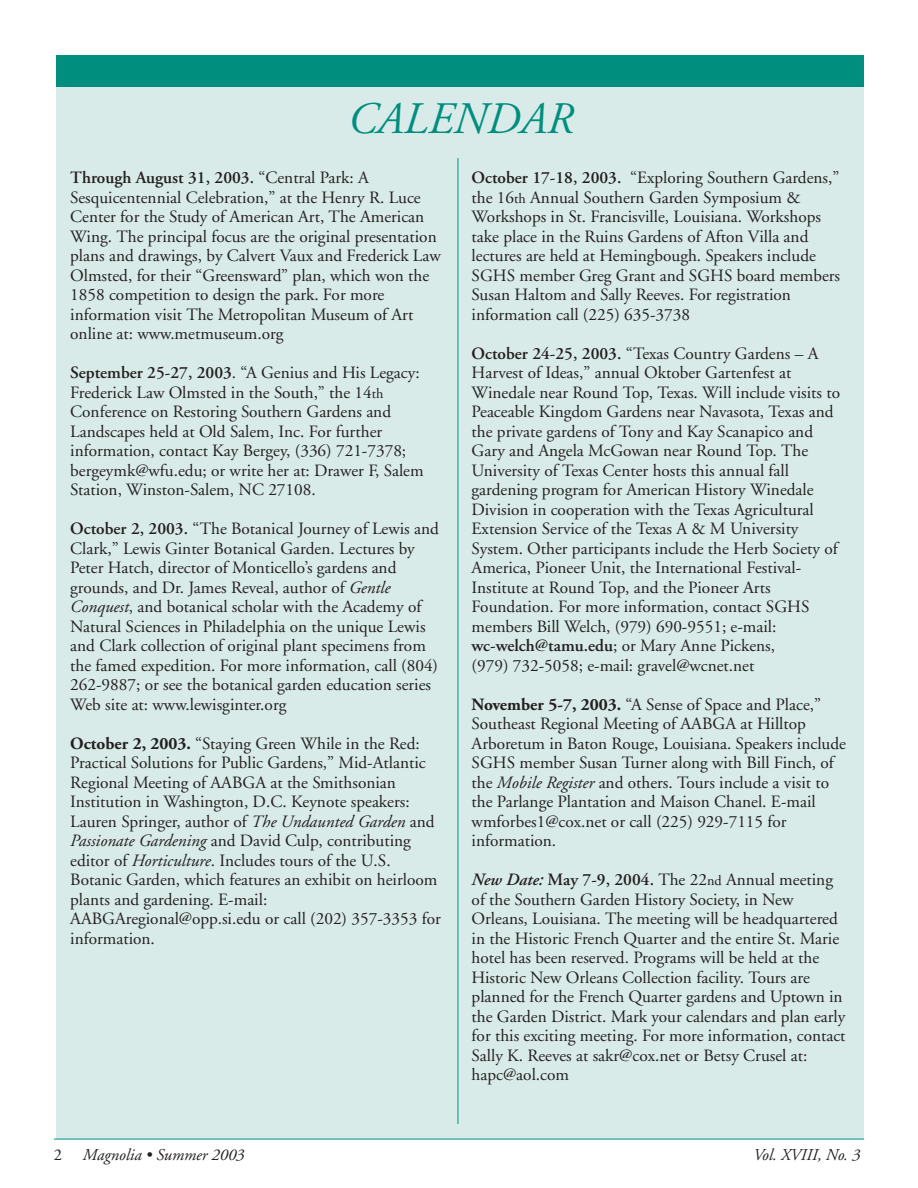
<style>
.page{position:relative;width:918px;height:1188px;background:#fff}
.page>*{position:absolute;margin:0;border:0;box-sizing:border-box;transform-origin:0 0}
.t1{font:italic 45px "Adobe Garamond";color:#008e7f}
.t2{font:17.25px/19.5px "Adobe Garamond";color:#231f20}
.t3{font:italic 16.5px "Adobe Garamond";color:#231f20}
.t4{font:16.5px "Adobe Garamond";color:#231f20}
.s1{font-weight:600}
.s2{font-size:14.25px}
.s3{font-style:italic}
.s4{font-weight:700}
.s5{font-weight:600;font-style:italic}
</style>
<div class="page">
<div style="left:56px;top:83px;width:808px;height:1056px;background:#d8ebe9"></div>
<hr style="left:54px;top:1139px;width:810px;height:1px;background:#008e7f">
<hr style="left:458px;top:158px;width:1px;height:966px;background:#008e7f">
<div style="left:56px;top:56px;width:808px;height:31px;background:#008e7f"></div>
<h1 class="t1" style="left:348px;top:101px;width:227px">CALENDAR</h1>
<p class="t2" style="left:70px;top:169px;width:372px"><span class="s1">Through August 31, 2003.</span> “Central Park: A Sesquicentennial Celebration,” at the Henry R. Luce Center for the Study of American Art, The American Wing. The principal focus are the original presentation plans and drawings, by Calvert Vaux and Frederick Law Olmsted, for their “Greensward” plan, which won the 1858 competition to design the park. For more information visit The Metropolitan Museum of Art online at: www.metmuseum.org</p>
<p class="t2" style="left:70px;top:364px;width:355px"><span class="s1">September 25-27, 2003</span>. “A Genius and His Legacy:<br>Frederick Law Olmsted in the South,” the 14<span class="s2">th </span>Conference on Restoring Southern Gardens and Landscapes held at Old Salem, Inc. For further information, contact Kay Bergey, (336) 721-7378; bergeymk@wfu.edu; or write her at: Drawer F, Salem Station, Winston-Salem, NC 27108.</p>
<p class="t2" style="left:70px;top:520px;width:370px"><span class="s1">October 2, 2003.</span> “The Botanical Journey of Lewis and Clark,” Lewis Ginter Botanical Garden. Lectures by Peter Hatch, director of Monticello’s gardens and grounds, and Dr. James Reveal, author of <span class="s3">Gentle Conquest</span>, and botanical scholar with the Academy of Natural Sciences in Philadelphia on the unique Lewis and Clark collection of original plant specimens from the famed expedition. For more information, call (804)<br>262-9887; or see the botanical garden education series Web site at: www.lewisginter.org</p>
<p class="t2" style="left:70px;top:735px;width:372px"><span class="s4">October 2, 2003.</span> “Staying Green While in the Red:<br>Practical Solutions for Public Gardens,” Mid-Atlantic Regional Meeting of AABGA at the Smithsonian Institution in Washington, D.C. Keynote speakers:<br>Lauren Springer, author of <span class="s3">The Undaunted Garden</span> and <span class="s3">Passionate Gardening</span> and David Culp, contributing editor of <span class="s3">Horticulture</span>. Includes tours of the U.S.<br>Botanic Garden, which features an exhibit on heirloom plants and gardening. E-mail:<br>AABGAregional@opp.si.edu or call (202) 357-3353 for information.</p>
<p class="t2" style="left:472px;top:169px;width:370px"><span class="s1">October 17-18, 2003.</span> “Exploring Southern Gardens,” the 16<span class="s2">th</span> Annual Southern Garden Symposium &amp; Workshops in St. Francisville, Louisiana. Workshops take place in the Ruins Gardens of Afton Villa and lectures are held at Hemingbough. Speakers include SGHS member Greg Grant and SGHS board members Susan Haltom and Sally Reeves. For registration information call (225) 635-3738</p>
<p class="t2" style="left:472px;top:345px;width:370px"><span class="s1">October 24-25, 2003.</span> “Texas Country Gardens – A Harvest of Ideas,” annual Oktober Gartenfest at Winedale near Round Top, Texas. Will include visits to Peaceable Kingdom Gardens near Navasota, Texas and the private gardens of Tony and Kay Scanapico and Gary and Angela McGowan near Round Top. The University of Texas Center hosts this annual fall gardening program for American History Winedale Division in cooperation with the Texas Agricultural Extension Service of the Texas A &amp; M University System. Other participants include the Herb Society of America, Pioneer Unit, the International Festival-Institute at Round Top, and the Pioneer Arts Foundation. For more information, contact SGHS members Bill Welch, (979) 690-9551; e-mail: <span class="s1">wc-welch@tamu.edu</span>; or Mary Anne Pickens,<br>(979) 732-5058; e-mail: gravel@wcnet.net</p>
<p class="t2" style="left:472px;top:696px;width:376px"><span class="s4">November 5-7, 2003.</span> “A Sense of Space and Place,” Southeast Regional Meeting of AABGA at Hilltop Arboretum in Baton Rouge, Louisiana. Speakers include SGHS member Susan Turner along with Bill Finch, of the <span class="s3">Mobile Register</span> and others. Tours include a visit to the Parlange Plantation and Maison Chanel. E-mail wmforbes1@cox.net or call (225) 929-7115 for information.</p>
<p class="t2" style="left:472px;top:871px;width:375px"><span class="s5">New Date:</span> <span class="s1">May 7-9, 2004.</span> The 22<span class="s2">nd</span> Annual meeting of the Southern Garden History Society, in New Orleans, Louisiana. The meeting will be headquartered in the Historic French Quarter and the entire St. Marie hotel has been reserved. Programs will be held at the Historic New Orleans Collection facility. Tours are planned for the French Quarter gardens and Uptown in the Garden District. Mark your calendars and plan early for this exciting meeting. For more information, contact Sally K. Reeves at sakr@cox.net or Betsy Crusel at: hapc@aol.com</p>
<p class="t4" style="left:54px;top:1148px;width:10px">2</p>
<p class="t3" style="left:83px;top:1148px;width:163px">Magnolia • Summer 2003</p>
<p class="t3" style="left:753px;top:1148px;width:109px">Vol. XVIII, No. 3</p>
</div>
